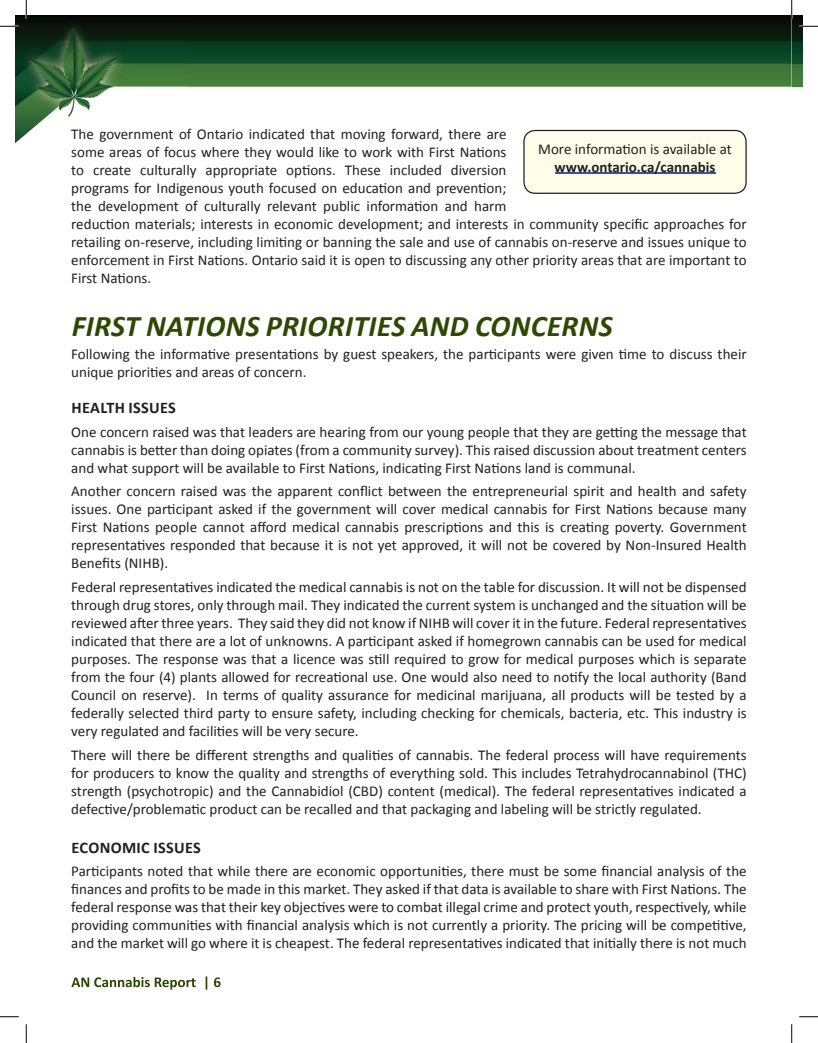
<style>
.page{position:relative;width:818px;height:1043px;background:#fff}
.page>*{position:absolute;margin:0;border:0;box-sizing:border-box;transform-origin:0 0}
.t1{font:italic 700 30px "Calibri";letter-spacing:.01em;color:#2d4802}
.t2{font:700 16.25px "Calibri";letter-spacing:.02em;color:#231f20}
.t3{font:15px/18px "Calibri";color:#231f20;text-align:justify}
.t4{font:700 15px "Calibri";color:#231f20}
</style>
<div class="page">
<img style="left:15px;top:15px;width:787px;height:1012px">
<img style="left:71px;top:976px;width:149px;height:13px">
<svg style="left:523px;top:130px;width:223px;height:64px"></svg>
<svg style="left:0;top:25px;width:19px;height:2px"></svg>
<svg style="left:799px;top:25px;width:19px;height:2px"></svg>
<svg style="left:0;top:1015px;width:19px;height:2px"></svg>
<svg style="left:799px;top:1015px;width:19px;height:2px"></svg>
<svg style="left:25px;top:0;width:2px;height:19px"></svg>
<svg style="left:25px;top:1024px;width:2px;height:18px"></svg>
<svg style="left:790px;top:0;width:2px;height:19px"></svg>
<svg style="left:790px;top:1024px;width:2px;height:18px"></svg>
<p class="t3" style="left:71px;top:125px;width:677px;text-align:left">The government of Ontario indicated that moving forward, there are<br>some areas of focus where they would like to work with First Nations<br>to create culturally appropriate options. These included diversion<br>programs for Indigenous youth focused on education and prevention;<br>the development of culturally relevant public information and harm<br>reduction materials; interests in economic development; and interests in community specific approaches for retailing on-reserve, including limiting or banning the sale and use of cannabis on-reserve and issues unique to enforcement in First Nations. Ontario said it is open to discussing any other priority areas that are important to First Nations.</p>
<h1 class="t1" style="left:72px;top:306px;width:542px">FIRST NATIONS PRIORITIES AND CONCERNS</h1>
<p class="t3" style="left:71px;top:345px;width:676px">Following the informative presentations by guest speakers, the participants were given time to discuss their unique priorities and areas of concern.</p>
<p class="t2" style="left:72px;top:397px;width:106px">HEALTH ISSUES</p>
<p class="t3" style="left:71px;top:423px;width:677px">One concern raised was that leaders are hearing from our young people that they are getting the message that cannabis is better than doing opiates (from a community survey). This raised discussion about treatment centers and what support will be available to First Nations, indicating First Nations land is communal.</p>
<p class="t3" style="left:71px;top:482px;width:677px">Another concern raised was the apparent conflict between the entrepreneurial spirit and health and safety issues. One participant asked if the government will cover medical cannabis for First Nations because many First Nations people cannot afford medical cannabis prescriptions and this is creating poverty. Government representatives responded that because it is not yet approved, it will not be covered by Non-Insured Health Benefits (NIHB).</p>
<p class="t3" style="left:71px;top:578px;width:677px">Federal representatives indicated the medical cannabis is not on the table for discussion. It will not be dispensed through drug stores, only through mail. They indicated the current system is unchanged and the situation will be reviewed after three years. They said they did not know if NIHB will cover it in the future. Federal representatives indicated that there are a lot of unknowns. A participant asked if homegrown cannabis can be used for medical purposes. The response was that a licence was still required to grow for medical purposes which is separate from the four (4) plants allowed for recreational use. One would also need to notify the local authority (Band Council on reserve). In terms of quality assurance for medicinal marijuana, all products will be tested by a federally selected third party to ensure safety, including checking for chemicals, bacteria, etc. This industry is very regulated and facilities will be very secure.</p>
<p class="t3" style="left:71px;top:745px;width:677px">There will there be different strengths and qualities of cannabis. The federal process will have requirements for producers to know the quality and strengths of everything sold. This includes Tetrahydrocannabinol (THC) strength (psychotropic) and the Cannabidiol (CBD) content (medical). The federal representatives indicated a defective/problematic product can be recalled and that packaging and labeling will be strictly regulated.</p>
<p class="t2" style="left:72px;top:836px;width:131px">ECONOMIC ISSUES</p>
<p class="t3" style="left:71px;top:862px;width:677px">Participants noted that while there are economic opportunities, there must be some financial analysis of the finances and profits to be made in this market. They asked if that data is available to share with First Nations. The federal response was that their key objectives were to combat illegal crime and protect youth, respectively, while providing communities with financial analysis which is not currently a priority. The pricing will be competitive, and the market will go where it is cheapest. The federal representatives indicated that initially there is not much</p>
<p class="t3" style="left:538px;top:140px;width:195px">More information is available at</p>
<p class="t4" style="left:554px;top:157px;width:162px">www.ontario.ca/cannabis</p>
</div>
